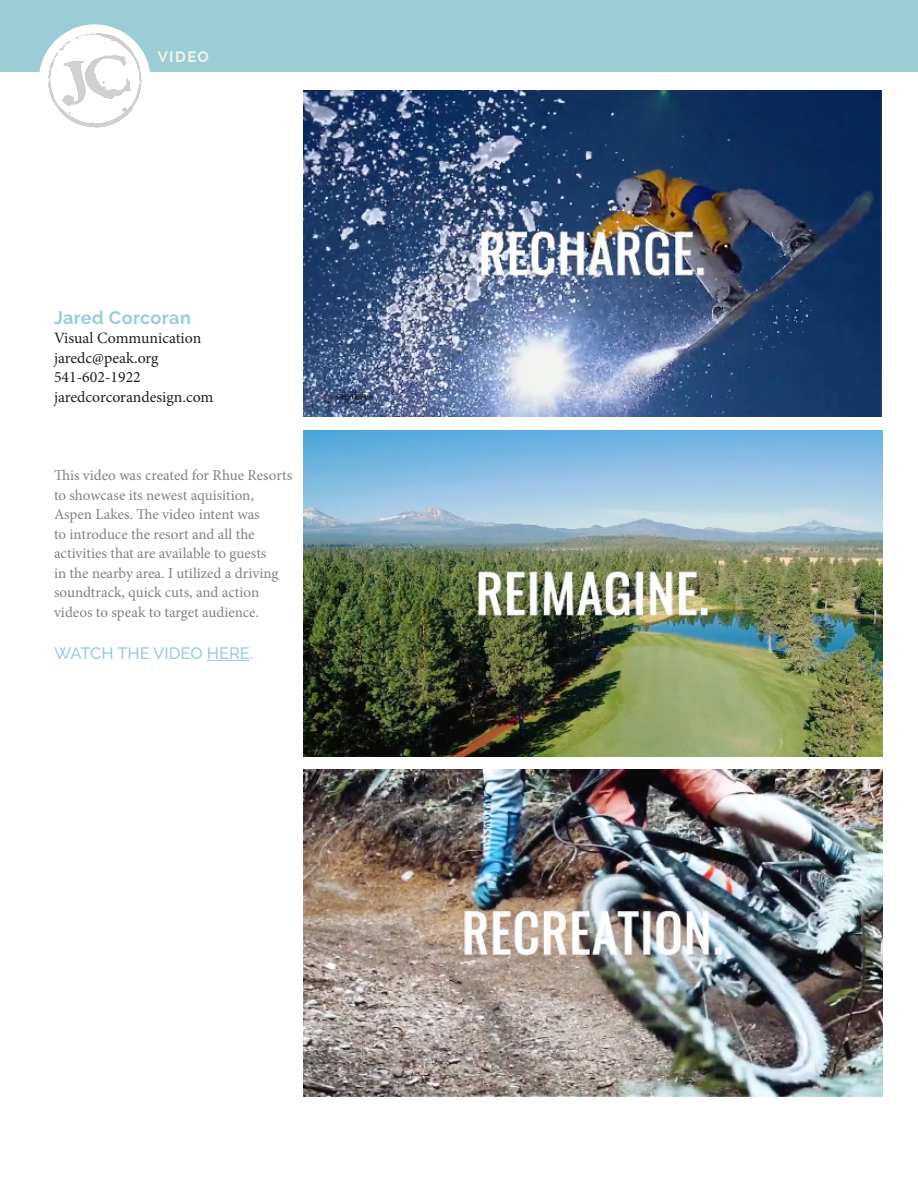
<style>
.page{position:relative;width:918px;height:1188px;background:#fff}
.page>*{position:absolute;margin:0;border:0;box-sizing:border-box;transform-origin:0 0}
.t1{font:700 18px "Raleway";letter-spacing:.025em;color:#9bcdd6}
.t2{font:500 16.5px "Raleway";color:#9bcdd6}
.t3{font:15.75px/19.5px "Minion Pro";color:#231f20}
.t4{font:15px/19.5px "Minion Pro";color:#808285}
.t5{font:700 15px "Raleway";letter-spacing:.1em;color:#f6f3e7}
</style>
<div class="page">
<div style="left:0;top:0;width:918px;height:71px;background:#9bcdd6"></div>
<div style="left:39px;top:24px;width:112px;height:112px;background:#fff;border-radius:50%"></div>
<svg style="left:48px;top:32px;width:93px;height:96px"></svg>
<img style="left:303px;top:770px;width:579px;height:327px">
<img style="left:303px;top:430px;width:579px;height:327px">
<img style="left:303px;top:91px;width:579px;height:326px">
<hr style="left:207px;top:660px;width:43px;height:1px;background:#9bcdd6">
<p class="t5" style="left:158px;top:48px;width:53px">VIDEO</p>
<p class="t1" style="left:54px;top:307px;width:138px">Jared Corcoran</p>
<p class="t3" style="left:54px;top:328px;width:161px">Visual Communication jaredc@peak.org<br>541-602-1922 jaredcorcorandesign.com</p>
<p class="t4" style="left:54px;top:466px;width:240px">This video was created for Rhue Resorts to showcase its newest aquisition, Aspen Lakes. The video intent was<br>to introduce the resort and all the activities that are available to guests<br>in the nearby area. I utilized a driving soundtrack, quick cuts, and action videos to speak to target audience.</p>
<p class="t2" style="left:54px;top:644px;width:201px">WATCH THE VIDEO HERE.</p>
</div>
